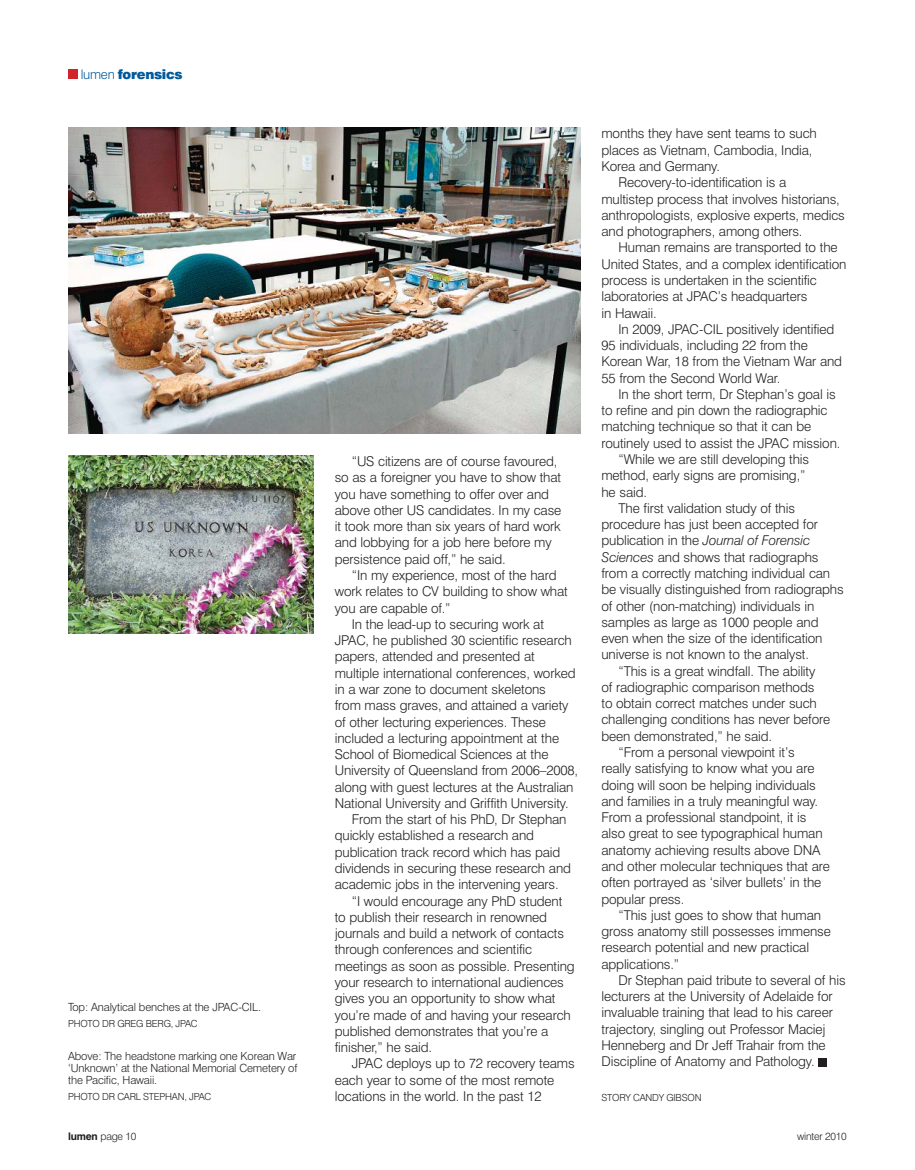
<style>
.page{position:relative;width:915px;height:1170px;background:#fff}
.page>*{position:absolute;margin:0;border:0;box-sizing:border-box;transform-origin:0 0}
.t1{font:300 13.5px/16.2px "Swiss 721 BT";letter-spacing:-.01em;color:#231f20}
.t2{font:italic 300 13.5px "Swiss 721 BT";letter-spacing:-.01em;color:#231f20}
.t3{font:900 13.2px "Swiss 721 BT";letter-spacing:-.02em;color:#005a9c}
.t4{font:300 11.25px/12px "Swiss 721 BT";letter-spacing:-.01em;color:#231f20;text-align:justify}
.t5{font:300 10.5px "Swiss 721 BT";letter-spacing:-.02em;color:#231f20}
.t6{font:300 9.75px "Swiss 721 BT";letter-spacing:-.02em;color:#231f20}
.s1{font-weight:300}
.s2{font-style:normal}
.s3{font-style:italic}
.s4{font-weight:700}
</style>
<div class="page">
<img style="left:68px;top:455px;width:245px;height:179px">
<div style="left:818px;top:1058px;width:8px;height:8px;background:#231f20"></div>
<img style="left:68px;top:128px;width:512px;height:306px">
<div style="left:68px;top:69px;width:10px;height:10px;background:#d2232a"></div>
<p class="t3" style="left:81px;top:67px;width:103px"><span class="s1">lumen</span> forensics</p>
<p class="t1" style="left:601px;top:126px;width:217px">months they have sent teams to such</p>
<p class="t1" style="left:601px;top:143px;width:212px">places as Vietnam, Cambodia, India,</p>
<p class="t1" style="left:601px;top:159px;width:120px">Korea and Germany.</p>
<p class="t1" style="left:618px;top:175px;width:169px">Recovery-to-identification is a</p>
<p class="t1" style="left:601px;top:191px;width:240px">multistep process that involves historians,</p>
<p class="t1" style="left:601px;top:208px;width:245px">anthropologists, explosive experts, medics</p>
<p class="t1" style="left:601px;top:224px;width:202px">and photographers, among others.</p>
<p class="t1" style="left:618px;top:240px;width:221px">Human remains are transported to the</p>
<p class="t1" style="left:601px;top:256px;width:246px">United States, and a complex identification</p>
<p class="t1" style="left:601px;top:273px;width:217px">process is undertaken in the scientific</p>
<p class="t1" style="left:601px;top:289px;width:207px">laboratories at JPAC’s headquarters</p>
<p class="t1" style="left:601px;top:305px;width:57px">in Hawaii.</p>
<p class="t1" style="left:618px;top:321px;width:217px">In 2009, JPAC-CIL positively identified</p>
<p class="t1" style="left:601px;top:338px;width:208px">95 individuals, including 22 from the</p>
<p class="t1" style="left:601px;top:354px;width:242px">Korean War, 18 from the Vietnam War and</p>
<p class="t1" style="left:601px;top:370px;width:180px">55 from the Second World War.</p>
<p class="t1" style="left:618px;top:387px;width:219px">In the short term, Dr Stephan’s goal is</p>
<p class="t1" style="left:601px;top:403px;width:227px">to refine and pin down the radiographic</p>
<p class="t1" style="left:601px;top:419px;width:211px">matching technique so that it can be</p>
<p class="t1" style="left:601px;top:435px;width:240px">routinely used to assist the JPAC mission.</p>
<p class="t1" style="left:618px;top:452px;width:192px">“While we are still developing this</p>
<p class="t1" style="left:601px;top:468px;width:205px">method, early signs are promising,”</p>
<p class="t1" style="left:601px;top:484px;width:47px">he said.</p>
<p class="t1" style="left:618px;top:500px;width:178px">The first validation study of this</p>
<p class="t1" style="left:601px;top:517px;width:218px">procedure has just been accepted for</p>
<p class="t2" style="left:601px;top:534px;width:210px"><span class="s2">publication in the</span> Journal of Forensic</p>
<p class="t1" style="left:601px;top:549px;width:218px"><span class="s3">Sciences</span> and shows that radiographs</p>
<p class="t1" style="left:601px;top:565px;width:230px">from a correctly matching individual can</p>
<p class="t1" style="left:601px;top:582px;width:244px">be visually distinguished from radiographs</p>
<p class="t1" style="left:601px;top:598px;width:214px">of other (non-matching) individuals in</p>
<p class="t1" style="left:601px;top:614px;width:218px">samples as large as 1000 people and</p>
<p class="t1" style="left:601px;top:631px;width:222px">even when the size of the identification</p>
<p class="t1" style="left:601px;top:647px;width:209px">universe is not known to the analyst.</p>
<p class="t1" style="left:618px;top:663px;width:198px">“This is a great windfall. The ability</p>
<p class="t1" style="left:601px;top:679px;width:214px">of radiographic comparison methods</p>
<p class="t1" style="left:601px;top:696px;width:217px">to obtain correct matches under such</p>
<p class="t1" style="left:601px;top:712px;width:230px">challenging conditions has never before</p>
<p class="t1" style="left:601px;top:728px;width:172px">been demonstrated,” he said.</p>
<p class="t1" style="left:618px;top:744px;width:178px">“From a personal viewpoint it’s</p>
<p class="t1" style="left:601px;top:761px;width:214px">really satisfying to know what you are</p>
<p class="t1" style="left:601px;top:777px;width:216px">doing will soon be helping individuals</p>
<p class="t1" style="left:601px;top:793px;width:218px">and families in a truly meaningful way.</p>
<p class="t1" style="left:601px;top:809px;width:206px">From a professional standpoint, it is</p>
<p class="t1" style="left:601px;top:826px;width:222px">also great to see typographical human</p>
<p class="t1" style="left:601px;top:842px;width:220px">anatomy achieving results above DNA</p>
<p class="t1" style="left:601px;top:858px;width:230px">and other molecular techniques that are</p>
<p class="t1" style="left:601px;top:875px;width:221px">often portrayed as ‘silver bullets’ in the</p>
<p class="t1" style="left:601px;top:891px;width:84px">popular press.</p>
<p class="t1" style="left:618px;top:907px;width:204px">“This just goes to show that human</p>
<p class="t1" style="left:601px;top:923px;width:231px">gross anatomy still possesses immense</p>
<p class="t1" style="left:601px;top:940px;width:209px">research potential and new practical</p>
<p class="t1" style="left:601px;top:956px;width:79px">applications.”</p>
<p class="t1" style="left:618px;top:972px;width:229px">Dr Stephan paid tribute to several of his</p>
<p class="t1" style="left:601px;top:988px;width:232px">lecturers at the University of Adelaide for</p>
<p class="t1" style="left:601px;top:1005px;width:233px">invaluable training that lead to his career</p>
<p class="t1" style="left:601px;top:1021px;width:225px">trajectory, singling out Professor Maciej</p>
<p class="t1" style="left:601px;top:1037px;width:226px">Henneberg and Dr Jeff Trahair from the</p>
<p class="t1" style="left:601px;top:1053px;width:214px">Discipline of Anatomy and Pathology.</p>
<p class="t6" style="left:601px;top:1092px;width:102px">STORY CANDY GIBSON</p>
<p class="t1" style="left:334px;top:454px;width:228px;text-indent:17px">“US citizens are of course favoured, so as a foreigner you have to show that you have something to offer over and above other US candidates. In my case it took more than six years of hard work and lobbying for a job here before my persistence paid off,” he said.</p>
<p class="t1" style="left:351px;top:568px;width:206px">“In my experience, most of the hard</p>
<p class="t1" style="left:334px;top:584px;width:234px">work relates to CV building to show what</p>
<p class="t1" style="left:334px;top:600px;width:117px">you are capable of.”</p>
<p class="t1" style="left:351px;top:616px;width:194px">In the lead-up to securing work at</p>
<p class="t1" style="left:334px;top:633px;width:238px">JPAC, he published 30 scientific research</p>
<p class="t1" style="left:334px;top:649px;width:201px">papers, attended and presented at</p>
<p class="t1" style="left:334px;top:665px;width:242px">multiple international conferences, worked</p>
<p class="t1" style="left:334px;top:681px;width:212px">in a war zone to document skeletons</p>
<p class="t1" style="left:334px;top:698px;width:235px">from mass graves, and attained a variety</p>
<p class="t1" style="left:334px;top:714px;width:213px">of other lecturing experiences. These</p>
<p class="t1" style="left:334px;top:730px;width:226px">included a lecturing appointment at the</p>
<p class="t1" style="left:334px;top:746px;width:215px">School of Biomedical Sciences at the</p>
<p class="t1" style="left:334px;top:763px;width:245px">University of Queensland from 2006–2008,</p>
<p class="t1" style="left:334px;top:779px;width:240px">along with guest lectures at the Australian</p>
<p class="t1" style="left:334px;top:795px;width:235px">National University and Griffith University.</p>
<p class="t1" style="left:351px;top:812px;width:216px">From the start of his PhD, Dr Stephan</p>
<p class="t1" style="left:334px;top:828px;width:201px">quickly established a research and</p>
<p class="t1" style="left:334px;top:844px;width:227px">publication track record which has paid</p>
<p class="t1" style="left:334px;top:860px;width:238px">dividends in securing these research and</p>
<p class="t1" style="left:334px;top:877px;width:225px">academic jobs in the intervening years.</p>
<p class="t1" style="left:351px;top:893px;width:212px">“I would encourage any PhD student</p>
<p class="t1" style="left:334px;top:909px;width:214px">to publish their research in renowned</p>
<p class="t1" style="left:334px;top:925px;width:231px">journals and build a network of contacts</p>
<p class="t1" style="left:334px;top:942px;width:199px">through conferences and scientific</p>
<p class="t1" style="left:334px;top:958px;width:241px">meetings as soon as possible. Presenting</p>
<p class="t1" style="left:334px;top:974px;width:230px">your research to international audiences</p>
<p class="t1" style="left:334px;top:990px;width:222px">gives you an opportunity to show what</p>
<p class="t1" style="left:334px;top:1007px;width:237px">you’re made of and having your research</p>
<p class="t1" style="left:334px;top:1023px;width:215px">published demonstrates that you’re a</p>
<p class="t1" style="left:334px;top:1039px;width:99px">finisher,” he said.</p>
<p class="t1" style="left:351px;top:1056px;width:224px">JPAC deploys up to 72 recovery teams</p>
<p class="t1" style="left:334px;top:1072px;width:221px">each year to some of the most remote</p>
<p class="t1" style="left:334px;top:1088px;width:208px">locations in the world. In the past 12</p>
<p class="t4" style="left:68px;top:1001px;width:194px">Top: Analytical benches at the JPAC-CIL.</p>
<p class="t6" style="left:68px;top:1018px;width:131px">PHOTO DR GREG BERG, JPAC</p>
<p class="t4" style="left:68px;top:1050px;width:231px">Above: The headstone marking one Korean War ‘Unknown’ at the National Memorial Cemetery of the Pacific, Hawaii.</p>
<p class="t6" style="left:68px;top:1091px;width:145px">PHOTO DR CARL STEPHAN, JPAC</p>
<p class="t5" style="left:68px;top:1131px;width:70px"><span class="s4">lumen</span> page 10</p>
<p class="t5" style="left:796px;top:1131px;width:51px">winter 2010</p>
</div>
